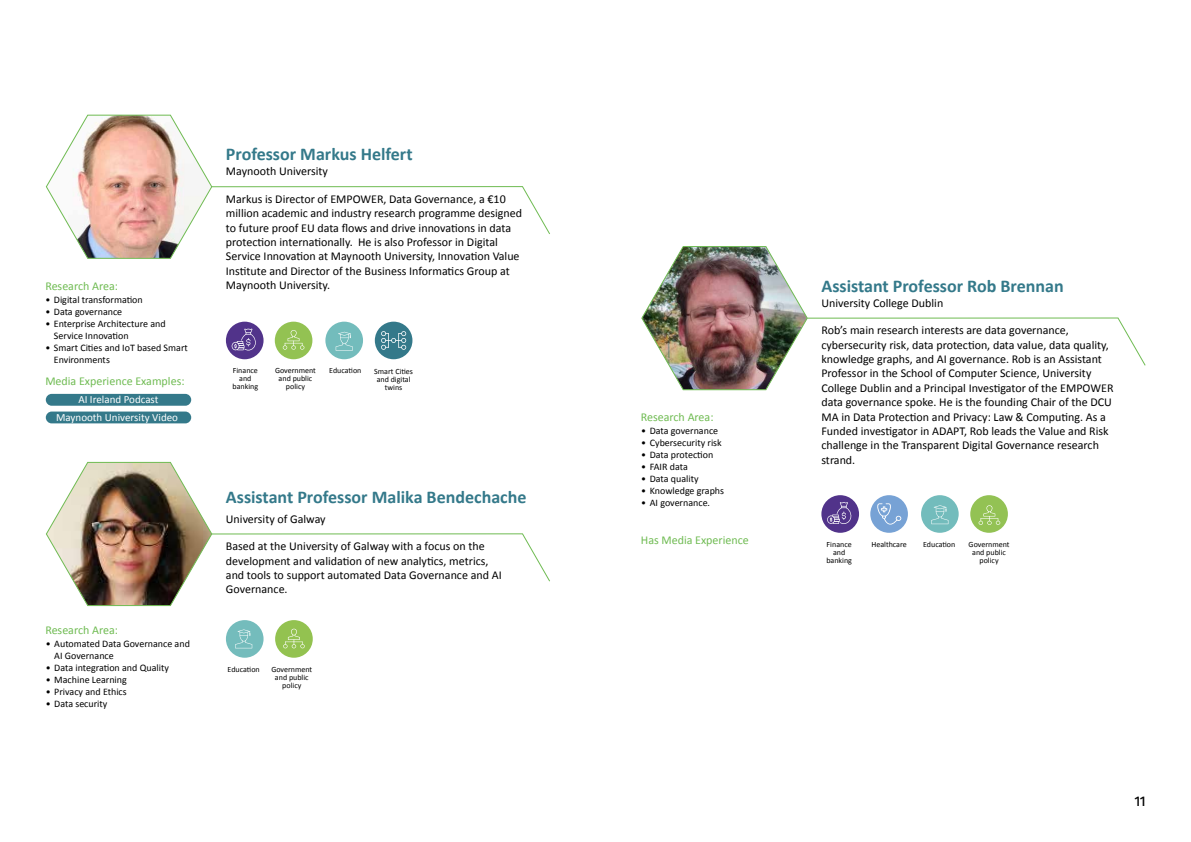
<style>
.page{position:relative;width:1191px;height:842px;background:#fff}
.page>*{position:absolute;margin:0;border:0;box-sizing:border-box;transform-origin:0 0}
.t1{font:700 18px "Calibri";color:#34798a}
.t2{font:12px/14.4px "Calibri";color:#000}
.t3{font:12px "Calibri";color:#6fbb52}
.t4{font:12px "FS Truman";color:#000}
.t5{font:11px/17.7px "Calibri";color:#fff;text-align:center}
.t6{font:10px/12px "Calibri";color:#000}
.t7{font:8px/8px "Calibri";color:#000;text-align:center}
</style>
<div class="page">
<img style="left:641px;top:246px;width:505px;height:145px">
<div style="left:821px;top:495px;width:38px;height:38px;background:#51338a;border-radius:50%"></div>
<div style="left:921px;top:495px;width:37px;height:38px;background:#73bcbc;border-radius:50%"></div>
<div style="left:870px;top:495px;width:38px;height:38px;background:#77a2d5;border-radius:50%"></div>
<div style="left:970px;top:495px;width:38px;height:38px;background:#93c254;border-radius:50%"></div>
<svg style="left:827px;top:502px;width:24px;height:22px"></svg>
<svg style="left:877px;top:503px;width:24px;height:22px"></svg>
<svg style="left:931px;top:505px;width:17px;height:19px"></svg>
<svg style="left:978px;top:505px;width:22px;height:20px"></svg>
<svg style="left:45px;top:114px;width:505px;height:145px"></svg>
<svg style="left:46px;top:461px;width:504px;height:145px"></svg>
<div style="left:226px;top:322px;width:37px;height:37px;background:#51338a;border-radius:50%"></div>
<div style="left:226px;top:620px;width:37px;height:38px;background:#74bcbc;border-radius:50%"></div>
<div style="left:325px;top:322px;width:38px;height:37px;background:#73bcbc;border-radius:50%"></div>
<div style="left:275px;top:322px;width:37px;height:37px;background:#93c252;border-radius:50%"></div>
<div style="left:275px;top:620px;width:38px;height:38px;background:#93c250;border-radius:50%"></div>
<svg style="left:232px;top:329px;width:24px;height:21px"></svg>
<svg style="left:336px;top:332px;width:17px;height:19px"></svg>
<svg style="left:235px;top:629px;width:17px;height:19px"></svg>
<svg style="left:283px;top:330px;width:21px;height:20px"></svg>
<svg style="left:283px;top:629px;width:22px;height:19px"></svg>
<div style="left:375px;top:322px;width:37px;height:37px;background:#34798a;border-radius:50%"></div>
<svg style="left:381px;top:331px;width:25px;height:19px"></svg>
<div style="left:46px;top:412px;width:145px;height:11px;background:#34798a"></div>
<svg style="left:46px;top:394px;width:145px;height:12px;background:#3b7d8e"></svg>
<p class="t3" style="left:45px;top:277px;width:74px">Research Area:</p>
<p class="t6" style="left:45px;top:293px;width:99px">• Digital transformation</p>
<p class="t6" style="left:45px;top:305px;width:78px">• Data governance</p>
<p class="t6" style="left:54px;top:317px;width:113px;text-indent:-8px">• Enterprise Architecture and<br>Service Innovation</p>
<p class="t6" style="left:54px;top:341px;width:135px;text-indent:-8px">• Smart Cities and IoT based Smart<br>Environments</p>
<p class="t3" style="left:45px;top:372px;width:141px">Media Experience Examples:</p>
<p class="t5" style="left:56px;top:390px;width:123px">AI Ireland Podcast<br>Maynooth University Video</p>
<p class="t3" style="left:45px;top:622px;width:74px">Research Area:</p>
<p class="t6" style="left:54px;top:637px;width:137px;text-indent:-8px">• Automated Data Governance and<br>AI Governance</p>
<p class="t6" style="left:46px;top:661px;width:125px">• Data integration and Quality</p>
<p class="t6" style="left:46px;top:673px;width:83px">• Machine Learning</p>
<p class="t6" style="left:46px;top:685px;width:82px">• Privacy and Ethics</p>
<p class="t6" style="left:46px;top:697px;width:63px">• Data security</p>
<h1 class="t1" style="left:226px;top:141px;width:188px">Professor Markus Helfert</h1>
<p class="t2" style="left:226px;top:164px;width:104px">Maynooth University</p>
<p class="t2" style="left:226px;top:191px;width:298px">Markus is Director of EMPOWER, Data Governance, a €10 million academic and industry research programme designed to future proof EU data flows and drive innovations in data protection internationally. He is also Professor in Digital Service Innovation at Maynooth University, Innovation Value Institute and Director of the Business Informatics Group at Maynooth University.</p>
<p class="t7" style="left:232px;top:366px;width:27px">Finance and banking</p>
<p class="t7" style="left:275px;top:366px;width:42px">Government and public policy</p>
<p class="t7" style="left:329px;top:366px;width:34px">Education</p>
<p class="t7" style="left:374px;top:367px;width:40px">Smart Cities and digital twins</p>
<h1 class="t1" style="left:226px;top:484px;width:302px">Assistant Professor Malika Bendechache</h1>
<p class="t2" style="left:226px;top:511px;width:101px">University of Galway</p>
<p class="t2" style="left:226px;top:539px;width:277px">Based at the University of Galway with a focus on the development and validation of new analytics, metrics, and tools to support automated Data Governance and AI Governance.</p>
<p class="t7" style="left:228px;top:665px;width:34px">Education</p>
<p class="t7" style="left:271px;top:665px;width:42px">Government and public policy</p>
<p class="t3" style="left:641px;top:409px;width:74px">Research Area:</p>
<p class="t6" style="left:641px;top:424px;width:78px">• Data governance</p>
<p class="t6" style="left:641px;top:436px;width:82px">• Cybersecurity risk</p>
<p class="t6" style="left:641px;top:448px;width:74px">• Data protection</p>
<p class="t6" style="left:641px;top:460px;width:48px">• FAIR data</p>
<p class="t6" style="left:641px;top:472px;width:59px">• Data quality</p>
<p class="t6" style="left:641px;top:484px;width:84px">• Knowledge graphs</p>
<p class="t6" style="left:641px;top:496px;width:70px">• AI governance.</p>
<p class="t3" style="left:641px;top:532px;width:109px">Has Media Experience</p>
<h1 class="t1" style="left:821px;top:273px;width:244px">Assistant Professor Rob Brennan</h1>
<p class="t2" style="left:821px;top:295px;width:123px">University College Dublin</p>
<p class="t2" style="left:821px;top:323px;width:294px">Rob’s main research interests are data governance, cybersecurity risk, data protection, data value, data quality, knowledge graphs, and AI governance. Rob is an Assistant Professor in the School of Computer Science, University College Dublin and a Principal Investigator of the EMPOWER data governance spoke. He is the founding Chair of the DCU MA in Data Protection and Privacy: Law &amp; Computing. As a Funded investigator in ADAPT, Rob leads the Value and Risk challenge in the Transparent Digital Governance research strand.</p>
<p class="t7" style="left:871px;top:540px;width:37px">Healthcare</p>
<p class="t7" style="left:968px;top:540px;width:42px">Government and public policy</p>
<p class="t7" style="left:826px;top:540px;width:27px">Finance and banking</p>
<p class="t7" style="left:923px;top:540px;width:34px">Education</p>
<p class="t4" style="left:1134px;top:791px;width:12px">11</p>
</div>
